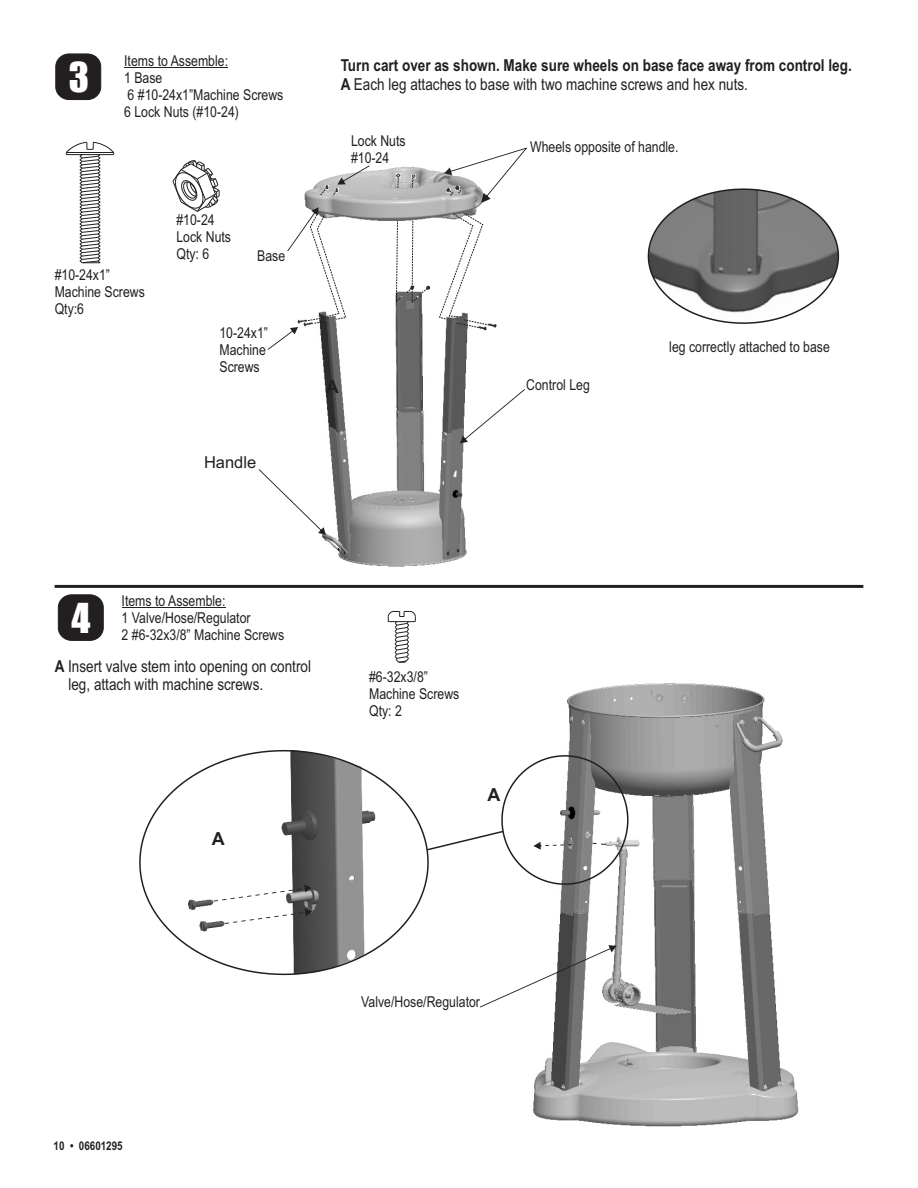
<style>
.page{position:relative;width:918px;height:1188px;background:#fff}
.page>*{position:absolute;margin:0;border:0;box-sizing:border-box;transform-origin:0 0}
.t1{font:38.1px "Impact";color:#fff}
.t2{font:700 18px "Arial";color:#231f20}
.t3{font:700 16.5px/18.9px "Arial Narrow";color:#231f20}
.t4{font:16.5px/18.8px "Arial Narrow";color:#231f20}
.t5{font:16.5px "Arial";color:#231f20}
.t6{font:15px/17px "Arial Narrow";color:#231f20}
.t7{font:700 12px "Arial Narrow";color:#231f20}
.s1{font-weight:400}
.s2{font-weight:700}
</style>
<div class="page">
<img style="left:533px;top:683px;width:266px;height:444px">
<img style="left:304px;top:166px;width:182px;height:401px">
<div style="left:56px;top:54px;width:45px;height:46px;background:#231f20;border:1px solid #231f20;border-radius:13px"></div>
<div style="left:58px;top:595px;width:45px;height:46px;background:#231f20;border:1px solid #231f20;border-radius:13px"></div>
<hr style="left:124px;top:67px;width:104px;height:1px;background:#231f20">
<hr style="left:122px;top:607px;width:104px;height:1px;background:#231f20">
<hr style="left:55px;top:585px;width:808px;height:3px;background:#231f20">
<svg style="left:65px;top:141px;width:50px;height:123px"></svg>
<svg style="left:172px;top:160px;width:48px;height:52px"></svg>
<svg style="left:648px;top:188px;width:191px;height:136px"></svg>
<svg style="left:460px;top:389px;width:65px;height:54px"></svg>
<svg style="left:139px;top:750px;width:287px;height:225px"></svg>
<svg style="left:214px;top:885px;width:98px;height:17px"></svg>
<svg style="left:225px;top:909px;width:87px;height:15px"></svg>
<svg style="left:387px;top:610px;width:29px;height:53px"></svg>
<svg style="left:425px;top:755px;width:204px;height:130px"></svg>
<svg style="left:480px;top:945px;width:137px;height:63px"></svg>
<svg style="left:259px;top:469px;width:67px;height:66px"></svg>
<svg style="left:395px;top:220px;width:36px;height:88px"></svg>
<svg style="left:396px;top:174px;width:4px;height:14px"></svg>
<svg style="left:411px;top:174px;width:4px;height:14px"></svg>
<svg style="left:444px;top:148px;width:83px;height:55px"></svg>
<svg style="left:438px;top:212px;width:59px;height:118px"></svg>
<svg style="left:268px;top:207px;width:79px;height:143px"></svg>
<svg style="left:319px;top:165px;width:51px;height:32px"></svg>
<h1 class="t1" style="left:69px;top:62px;width:22px">3</h1>
<p class="t6" style="left:124px;top:54px;width:161px">Items to Assemble:<br>1 Base<br>6 #10-24x1”Machine Screws<br>6 Lock Nuts (#10-24)</p>
<p class="t6" style="left:176px;top:213px;width:56px">#10-24<br>Lock Nuts<br>Qty: 6</p>
<p class="t6" style="left:257px;top:248px;width:30px">Base</p>
<p class="t6" style="left:55px;top:267px;width:92px">#10-24x1”<br>Machine Screws<br>Qty:6</p>
<p class="t6" style="left:219px;top:326px;width:50px">10-24x1”<br>Machine<br>Screws</p>
<p class="t5" style="left:204px;top:456px;width:54px">Handle</p>
<p class="t3" style="left:341px;top:58px;width:513px">Turn cart over as shown. Make sure wheels on base face away from control leg.<br>A <span class="s1">Each leg attaches to base with two machine screws and hex nuts.</span></p>
<p class="t6" style="left:351px;top:133px;width:56px">Lock Nuts #10-24</p>
<p class="t2" style="left:326px;top:380px;width:14px">A</p>
<p class="t6" style="left:530px;top:140px;width:150px">Wheels opposite of handle.</p>
<p class="t6" style="left:526px;top:378px;width:65px">Control Leg</p>
<p class="t6" style="left:669px;top:340px;width:162px">leg correctly attached to base</p>
<h1 class="t1" style="left:71px;top:603px;width:21px">4</h1>
<p class="t6" style="left:122px;top:593px;width:164px">Items to Assemble:<br>1 Valve/Hose/Regulator<br>2 #6-32x3/8” Machine Screws</p>
<p class="t4" style="left:68px;top:658px;width:244px;text-indent:-14px"><span class="s2">A</span> Insert valve stem into opening on control leg, attach with machine screws.</p>
<p class="t6" style="left:369px;top:669px;width:92px">#6-32x3/8”<br>Machine Screws<br>Qty: 2</p>
<p class="t2" style="left:212px;top:832px;width:14px">A</p>
<p class="t2" style="left:487px;top:788px;width:14px">A</p>
<p class="t7" style="left:54px;top:1142px;width:71px">10 • 06601295</p>
<p class="t6" style="left:361px;top:995px;width:120px">Valve/Hose/Regulator</p>
</div>
